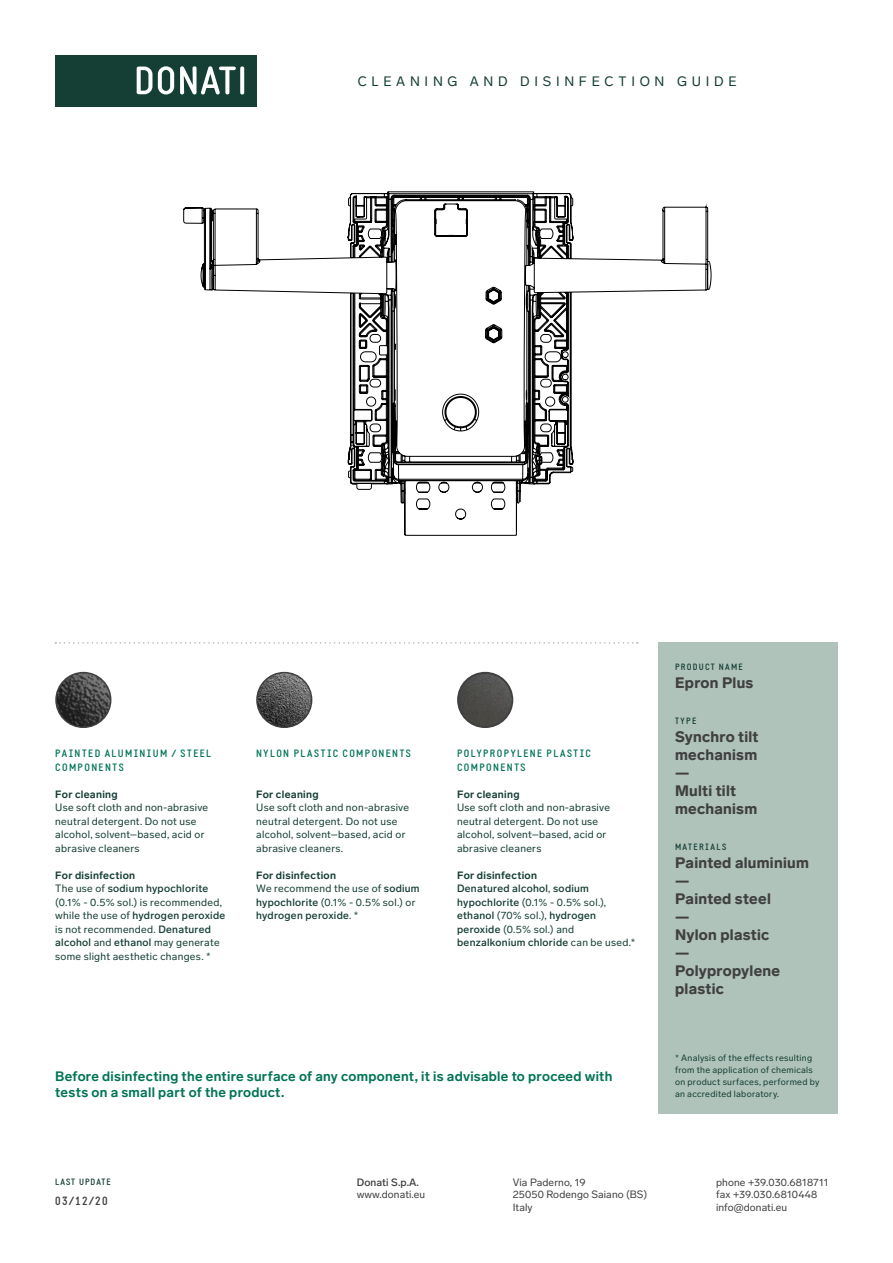
<style>
.page{position:relative;width:893px;height:1263px;background:#fff}
.page>*{position:absolute;margin:0;border:0;box-sizing:border-box;transform-origin:0 0}
.t1{font:900 15px/18px "Lab Grotesque";letter-spacing:.02em;color:#404041}
.t2{font:700 13.5px/16.5px "Lab Grotesque";letter-spacing:.02em;color:#007356}
.t3{font:13.5px "Lab Grotesque";letter-spacing:.35em;color:#153e35}
.t4{font:700 12px "Static";color:#404041}
.t5{font:10.5px/13.5px "Lab Grotesque";letter-spacing:.025em;color:#153e35}
.t6{font:500 10.5px/13.5px "Lab Grotesque";letter-spacing:.025em;color:#153e35}
.t7{font:10.5px/12.6px "Lab Grotesque";letter-spacing:.01em;color:#404041}
.t8{font:700 10.5px/13.5px "Static";letter-spacing:.135em;color:#007356}
.t9{font:700 10.5px "Lab Grotesque";letter-spacing:.03em;color:#153e35}
.t10{font:500 10.5px "Lab Grotesque";letter-spacing:.01em;color:#404041}
.t11{font:9px/12px "Lab Grotesque";letter-spacing:.03em;color:#153e35}
.t12{font:700 9px "Static";letter-spacing:.135em;color:#153e35}
.t13{font:700 9px "Static";letter-spacing:.1em;color:#153e35}
.s1{font-weight:700}
.s2{font-weight:500}
.s3{font-weight:400}
</style>
<div class="page">
<svg style="left:55px;top:642px;width:583px;height:2px"></svg>
<div style="left:658px;top:642px;width:180px;height:472px;background:#b0c3ba"></div>
<svg style="left:183px;top:204px;width:528px;height:332px"></svg>
<svg style="left:348px;top:191px;width:226px;height:299px"></svg>
<img style="left:257px;top:673px;width:55px;height:54px;border-radius:27px">
<div style="left:256px;top:672px;width:56px;height:56px;border:2px solid #404041;border-radius:50%"></div>
<img style="left:458px;top:673px;width:54px;height:53px">
<div style="left:457px;top:672px;width:56px;height:56px;border:2px solid #404041;border-radius:50%"></div>
<img style="left:56px;top:673px;width:55px;height:54px;border-radius:27px">
<div style="left:55px;top:672px;width:56px;height:56px;border:2px solid #404041;border-radius:50%"></div>
<div style="left:55px;top:55px;width:202px;height:51px;background:#153e35"></div>
<svg style="left:137px;top:66px;width:107px;height:29px"></svg>
<p class="t3" style="left:358px;top:73px;width:380px">CLEANING AND DISINFECTION GUIDE</p>
<p class="t8" style="left:55px;top:747px;width:157px">PAINTED ALUMINIUM / STEEL<br>COMPONENTS</p>
<p class="t9" style="left:55px;top:788px;width:64px">For cleaning</p>
<p class="t5" style="left:55px;top:801px;width:154px">Use soft cloth and non-abrasive neutral detergent. Do not use alcohol, solvent–based, acid or abrasive cleaners</p>
<p class="t5" style="left:55px;top:868px;width:171px"><span class="s1">For disinfection<br></span>The use of <span class="s2">sodium hypochlorite </span>(0.1% - 0.5% sol.) is recommended, while the use of <span class="s2">hydrogen peroxide </span>is not recommended. <span class="s2">Denatured alcohol</span> and <span class="s2">ethanol</span> may generate some slight aesthetic changes. *</p>
<p class="t8" style="left:256px;top:747px;width:156px">NYLON PLASTIC COMPONENTS</p>
<p class="t9" style="left:256px;top:788px;width:64px">For cleaning</p>
<p class="t5" style="left:256px;top:801px;width:154px">Use soft cloth and non-abrasive neutral detergent. Do not use alcohol, solvent–based, acid or abrasive cleaners.</p>
<p class="t5" style="left:256px;top:868px;width:165px"><span class="s1">For disinfection<br></span>We recommend the use of <span class="s2">sodium hypochlorite</span> (0.1% - 0.5% sol.) or <span class="s2">hydrogen peroxide</span>. *</p>
<p class="t8" style="left:457px;top:747px;width:135px">POLYPROPYLENE PLASTIC<br>COMPONENTS</p>
<p class="t9" style="left:457px;top:788px;width:64px">For cleaning</p>
<p class="t5" style="left:457px;top:801px;width:154px">Use soft cloth and non-abrasive neutral detergent. Do not use alcohol, solvent–based, acid or abrasive cleaners</p>
<p class="t6" style="left:457px;top:868px;width:180px"><span class="s1">For disinfection<br></span>Denatured alcohol<span class="s3">,</span> sodium hypochlorite <span class="s3">(0.1% - 0.5% sol.), </span>ethanol <span class="s3">(70% sol.),</span> hydrogen peroxide <span class="s3">(0.5% sol.) and </span>benzalkonium chloride <span class="s3">can be used.*</span></p>
<p class="t12" style="left:675px;top:662px;width:69px">PRODUCT NAME</p>
<h1 class="t1" style="left:675px;top:674px;width:80px">Epron Plus</h1>
<p class="t12" style="left:675px;top:716px;width:23px">TYPE</p>
<h1 class="t1" style="left:675px;top:728px;width:85px">Synchro tilt mechanism —<br>Multi tilt mechanism</h1>
<p class="t12" style="left:675px;top:842px;width:53px">MATERIALS</p>
<h1 class="t1" style="left:675px;top:854px;width:135px">Painted aluminium —<br>Painted steel<br>—<br>Nylon plastic<br>—<br>Polypropylene plastic</h1>
<p class="t2" style="left:55px;top:1068px;width:559px">Before disinfecting the entire surface of any component, it is advisable to proceed with tests on a small part of the product.</p>
<p class="t11" style="left:675px;top:1052px;width:146px">* Analysis of the effects resulting from the application of chemicals on product surfaces, performed by an accredited laboratory.</p>
<p class="t13" style="left:55px;top:1176px;width:57px">LAST UPDATE</p>
<p class="t4" style="left:55px;top:1193px;width:54px">03/12/20</p>
<p class="t10" style="left:357px;top:1176px;width:64px">Donati S.p.A.</p>
<p class="t7" style="left:357px;top:1188px;width:70px">www.donati.eu</p>
<p class="t7" style="left:513px;top:1176px;width:136px">Via Paderno, 19<br>25050 Rodengo Saiano (BS)<br>Italy</p>
<p class="t7" style="left:716px;top:1176px;width:114px">phone +39.030.6818711 fax +39.030.6810448 info@donati.eu</p>
</div>
